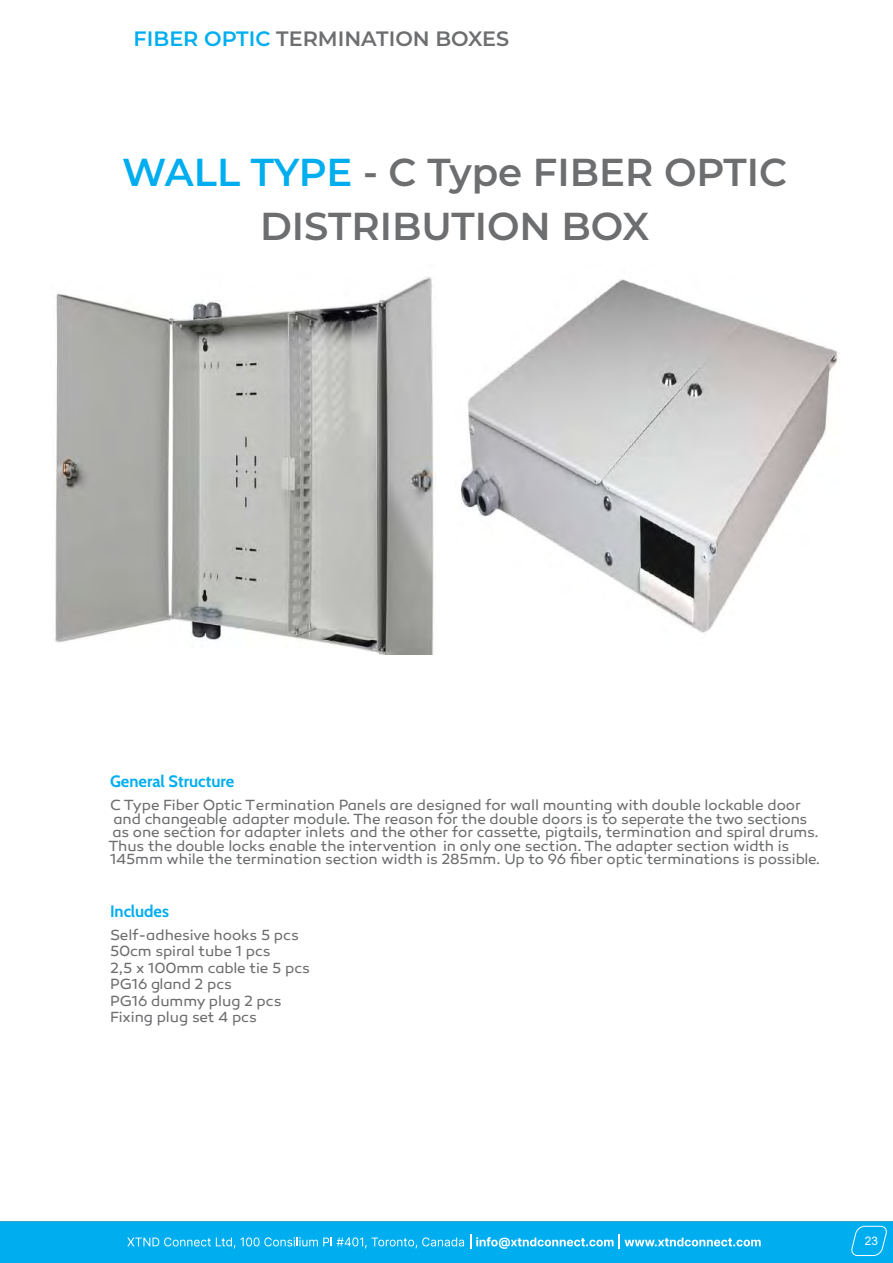
<style>
.page{position:relative;width:893px;height:1263px;background:#fff}
.page>*{position:absolute;margin:0;border:0;box-sizing:border-box;transform-origin:0 0}
.t1{font:600 38.85px/53.7px "Montserrat";color:#6d6e70;text-align:center}
.t2{font:600 20.85px "Montserrat";color:#6d6e70}
.t3{font:700 16.5px "Cabin";color:#00aeef}
.t4{font:15px/16.5px "Canaro";color:#6d6e70}
.t5{font:11.7px "Arial";color:#fff}
.s1{color:#00aeef}
</style>
<div class="page">
<div style="left:0;top:1220px;width:893px;height:42px;background:#00aeef"></div>
<hr style="left:0;top:1220px;width:893px;height:1px;background:#f5821f">
<svg style="left:127px;top:1237px;width:337px;height:11px"></svg>
<svg style="left:470px;top:1235px;width:291px;height:14px"></svg>
<svg style="left:851px;top:1225px;width:36px;height:31px"></svg>
<img style="left:54px;top:277px;width:382px;height:378px">
<img style="left:461px;top:279px;width:379px;height:354px">
<h2 class="t2" style="left:134px;top:26px;width:377px"><span class="s1">FIBER OPTIC</span> TERMINATION BOXES</h2>
<h1 class="t1" style="left:122px;top:145px;width:666px"><span class="s1">WALL TYPE</span> - C Type FIBER OPTIC<br>DISTRIBUTION BOX</h1>
<p class="t3" style="left:110px;top:771px;width:126px">General Structure</p>
<p class="t4" style="left:110px;top:799px;width:692px">C Type Fiber Optic Termination Panels are designed for wall mounting with double lockable door</p>
<p class="t4" style="left:113px;top:812px;width:695px">and changeable adapter module. The reason for the double doors is to seperate the two sections</p>
<p class="t4" style="left:112px;top:826px;width:708px">as one section for adapter inlets and the other for cassette, pigtails, termination and spiral drums.</p>
<p class="t4" style="left:109px;top:839px;width:682px">Thus the double locks enable the intervention in only one section. The adapter section width is</p>
<p class="t4" style="left:110px;top:853px;width:711px">145mm while the termination section width is 285mm. Up to 96 fiber optic terminations is possible.</p>
<p class="t3" style="left:110px;top:900px;width:61px">Includes</p>
<p class="t4" style="left:110px;top:928px;width:202px">Self-adhesive hooks 5 pcs<br>50cm spiral tube 1 pcs<br>2,5 x 100mm cable tie 5 pcs<br>PG16 gland 2 pcs<br>PG16 dummy plug 2 pcs<br>Fixing plug set 4 pcs</p>
<p class="t5" style="left:865px;top:1236px;width:15px">23</p>
</div>
